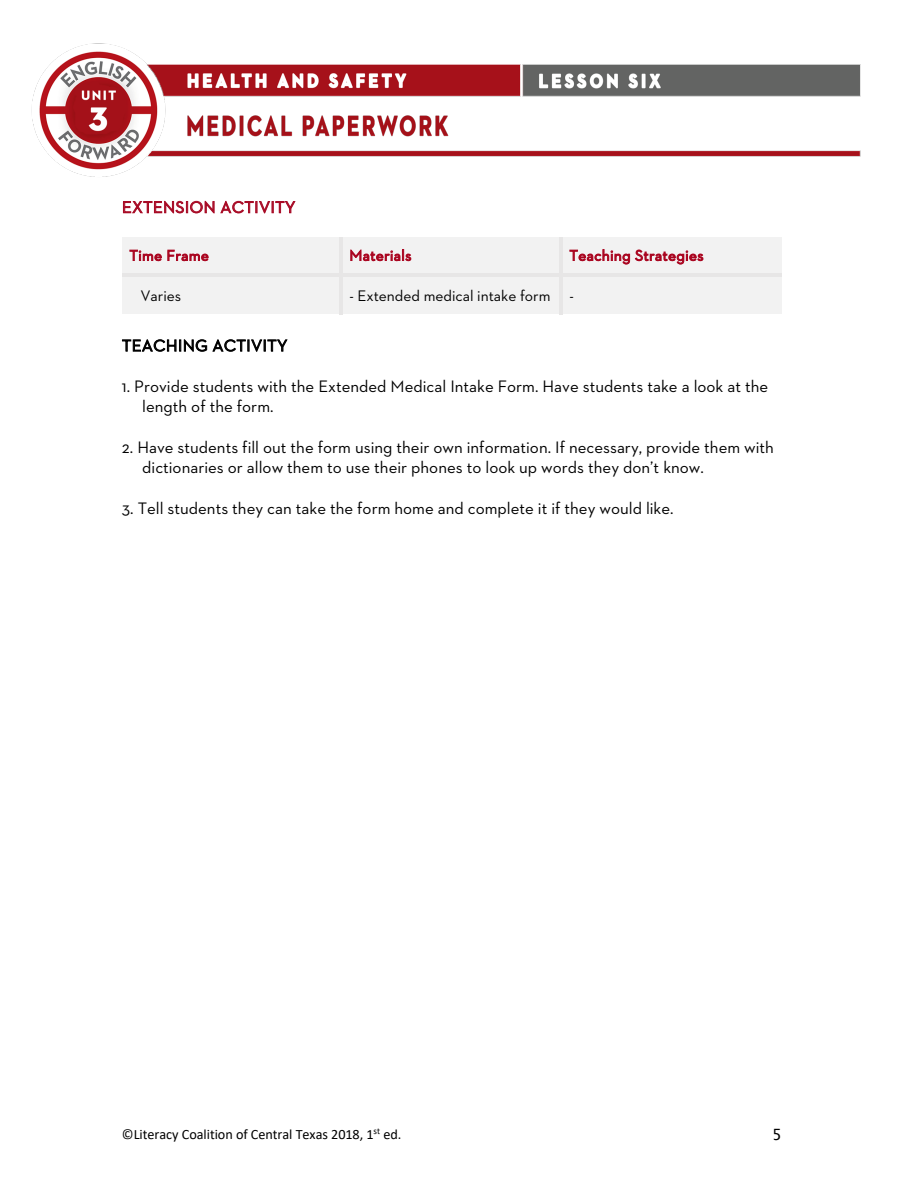
<style>
.page{position:relative;width:918px;height:1188px;background:#fff}
.page>*{position:absolute;margin:0;border:0;box-sizing:border-box;transform-origin:0 0}
.t1{font:16.95px/20.2px "Neutraface 2 Text";color:#000}
.t2{font:16.65px "Neutraface 2 Text";letter-spacing:.02em;color:#a80b26}
.t3{font:16.65px "Neutraface 2 Text";letter-spacing:.02em;color:#000}
.t4{font:15.6px "Neutraface 2 Text";color:#000}
.t5{font:15.6px "Lucida Grande";color:#000}
.t6{font:15.3px "Neutraface 2 Text";letter-spacing:.02em;color:#aa0621}
.t7{font:14.25px "Calibri";letter-spacing:-.005em;color:#000}
</style>
<div class="page">
<img style="left:31px;top:43px;width:830px;height:272px">
<svg style="left:123px;top:201px;width:173px;height:13px"></svg>
<div style="left:122px;top:237px;width:218px;height:37px;background:#f2f2f2"></div>
<svg style="left:129px;top:250px;width:80px;height:11px"></svg>
<div style="left:343px;top:237px;width:217px;height:37px;background:#f2f2f2"></div>
<svg style="left:350px;top:249px;width:61px;height:12px"></svg>
<div style="left:563px;top:237px;width:219px;height:37px;background:#f2f2f2"></div>
<svg style="left:569px;top:249px;width:134px;height:15px"></svg>
<hr style="left:340px;top:237px;width:3px;height:37px;background:#e7e6e6">
<hr style="left:560px;top:237px;width:3px;height:37px;background:#e7e6e6">
<div style="left:122px;top:277px;width:218px;height:37px;background:#f2f2f2"></div>
<div style="left:343px;top:277px;width:217px;height:37px;background:#f2f2f2"></div>
<div style="left:563px;top:277px;width:219px;height:37px;background:#f2f2f2"></div>
<hr style="left:122px;top:274px;width:218px;height:3px;background:#e7e6e6">
<hr style="left:343px;top:274px;width:217px;height:3px;background:#e7e6e6">
<hr style="left:563px;top:274px;width:219px;height:3px;background:#e7e6e6">
<hr style="left:340px;top:277px;width:3px;height:37px;background:#e7e6e6">
<hr style="left:560px;top:277px;width:3px;height:37px;background:#e7e6e6">
<svg style="left:122px;top:339px;width:166px;height:13px"></svg>
<p class="t2" style="left:122px;top:197px;width:175px">EXTENSION ACTIVITY</p>
<p class="t6" style="left:129px;top:246px;width:81px">Time Frame</p>
<p class="t6" style="left:349px;top:246px;width:64px">Materials</p>
<p class="t6" style="left:569px;top:246px;width:136px">Teaching Strategies</p>
<p class="t4" style="left:140px;top:286px;width:42px">Varies</p>
<p class="t4" style="left:349px;top:286px;width:226px">- Extended medical intake form -</p>
<p class="t3" style="left:122px;top:335px;width:167px">TEACHING ACTIVITY</p>
<p class="t1" style="left:142px;top:376px;width:628px;text-indent:-20px">1. Provide students with the Extended Medical Intake Form. Have students take a look at the length of the form.</p>
<p class="t1" style="left:142px;top:437px;width:633px;text-indent:-20px">2. Have students fill out the form using their own information. If necessary, provide them with dictionaries or allow them to use their phones to look up words they don’t know.</p>
<p class="t1" style="left:122px;top:498px;width:553px">3. Tell students they can take the form home and complete it if they would like.</p>
<p class="t7" style="left:122px;top:1124px;width:281px">©Literacy Coalition of Central Texas 2018, 1<sup>st</sup> ed.</p>
<p class="t5" style="left:772px;top:1126px;width:11px">5</p>
</div>
